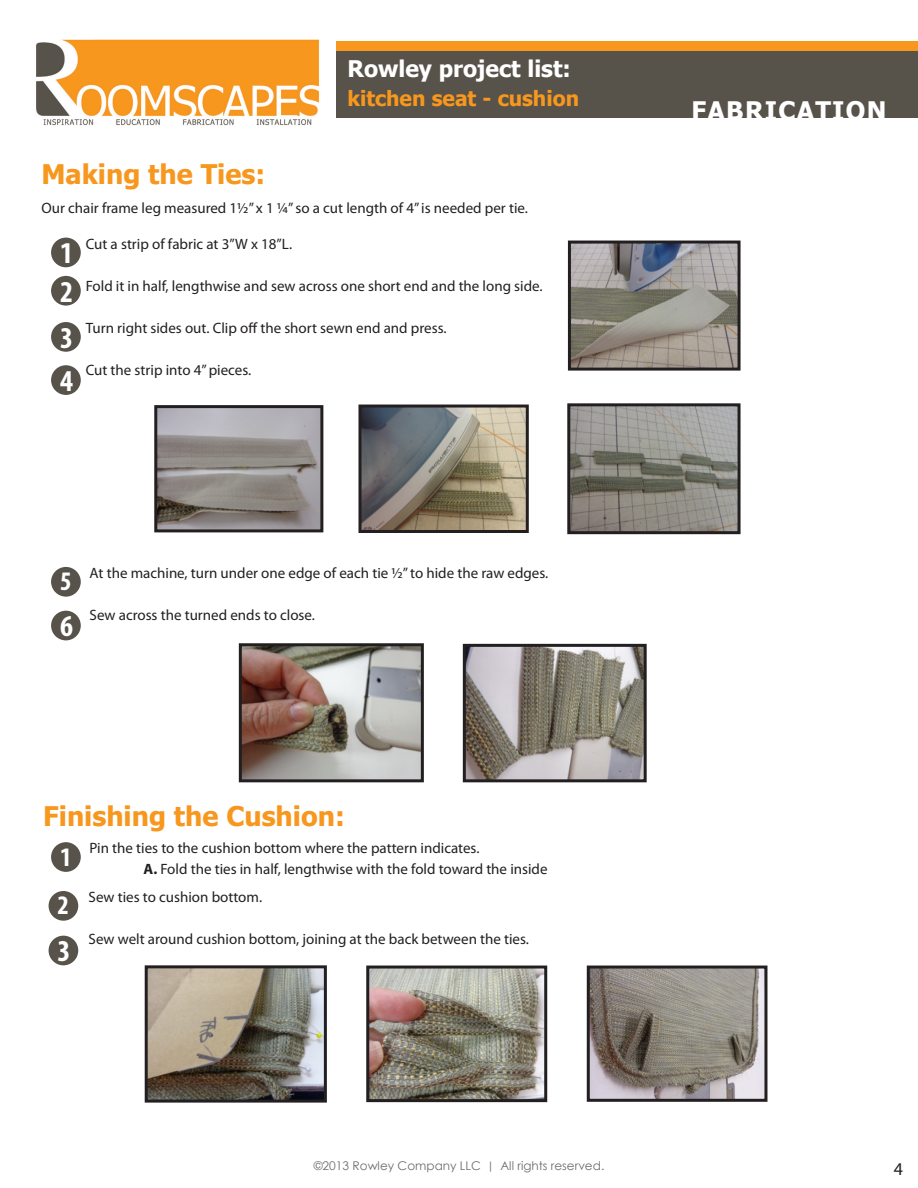
<style>
.page{position:relative;width:918px;height:1188px;background:#fff}
.page>*{position:absolute;margin:0;border:0;box-sizing:border-box;transform-origin:0 0}
.t1{font:700 condensed 30.45px "Myriad Pro";color:#fff}
.t2{font:700 27px "Tahoma";color:#f7971d}
.t3{font:700 condensed 26.85px "Myriad Pro";color:#fff}
.t4{font:700 25.5px "Tahoma";letter-spacing:.05em;color:#fff}
.t5{font:700 22.8px "Tahoma";color:#fff}
.t6{font:700 21px "Tahoma";color:#f7971d}
.t7{font:18px "Myriad Pro";color:#231f20}
.t8{font:15px "Myriad Pro";color:#231f20}
.t9{font:12px "Century Gothic";color:#6c6d70}
.s1{font-weight:700}
.s2{font-family:"Tw Cen"}
</style>
<div class="page">
<div style="left:337px;top:41px;width:581px;height:77px;background:#57524a"></div>
<img style="left:36px;top:39px;width:284px;height:87px">
<div style="left:337px;top:41px;width:581px;height:10px;background:#f7971d"></div>
<div style="left:51px;top:238px;width:30px;height:29px;background:#57524a;border-radius:50%"></div>
<div style="left:51px;top:276px;width:30px;height:30px;background:#57524a;border-radius:50%"></div>
<div style="left:51px;top:567px;width:30px;height:30px;background:#57524a;border-radius:50%"></div>
<div style="left:51px;top:322px;width:30px;height:30px;background:#57524a;border-radius:50%"></div>
<div style="left:51px;top:365px;width:30px;height:30px;background:#57524a;border-radius:50%"></div>
<img style="left:572px;top:245px;width:165px;height:122px">
<div style="left:568px;top:241px;width:173px;height:130px;border:3px solid #231f20"></div>
<img style="left:158px;top:409px;width:161px;height:119px">
<div style="left:154px;top:405px;width:169px;height:127px;border:3px solid #231f20"></div>
<img style="left:362px;top:409px;width:163px;height:120px">
<div style="left:358px;top:405px;width:171px;height:128px;border:3px solid #231f20"></div>
<img style="left:571px;top:407px;width:166px;height:123px">
<div style="left:567px;top:403px;width:174px;height:131px;border:3px solid #231f20"></div>
<div style="left:51px;top:611px;width:30px;height:29px;background:#57524a;border-radius:50%"></div>
<img style="left:243px;top:647px;width:177px;height:131px">
<div style="left:239px;top:643px;width:185px;height:139px;border:3px solid #231f20"></div>
<img style="left:467px;top:648px;width:176px;height:130px">
<div style="left:463px;top:644px;width:184px;height:138px;border:3px solid #231f20"></div>
<div style="left:51px;top:842px;width:30px;height:30px;background:#57524a;border-radius:50%"></div>
<div style="left:49px;top:891px;width:29px;height:30px;background:#57524a;border-radius:50%"></div>
<div style="left:49px;top:936px;width:29px;height:29px;background:#57524a;border-radius:50%"></div>
<img style="left:149px;top:969px;width:174px;height:130px">
<div style="left:145px;top:965px;width:182px;height:138px;border:3px solid #231f20"></div>
<img style="left:370px;top:970px;width:173px;height:128px">
<div style="left:366px;top:966px;width:181px;height:136px;border:3px solid #231f20"></div>
<img style="left:591px;top:970px;width:172px;height:128px">
<div style="left:587px;top:966px;width:180px;height:136px;border:3px solid #231f20"></div>
<p class="t5" style="left:347px;top:53px;width:225px">Rowley project list:</p>
<p class="t6" style="left:347px;top:83px;width:233px">kitchen seat - cushion</p>
<p class="t2" style="left:41px;top:156px;width:225px">Making the Ties:</p>
<p class="t8" style="left:41px;top:198px;width:488px">Our chair frame leg measured 1½” x 1 ¼” so a cut length of 4” is needed per tie.</p>
<p class="t1" style="left:60px;top:234px;width:14px">1</p>
<p class="t1" style="left:60px;top:272px;width:14px">2</p>
<p class="t1" style="left:60px;top:319px;width:14px">3</p>
<p class="t1" style="left:60px;top:362px;width:14px">4</p>
<p class="t8" style="left:86px;top:235px;width:208px">Cut a strip of fabric at 3”W x 18”L.</p>
<p class="t8" style="left:86px;top:277px;width:458px">Fold it in half, lengthwise and sew across one short end and the long side.</p>
<p class="t8" style="left:86px;top:319px;width:362px">Turn right sides out. Clip off the short sewn end and press.</p>
<p class="t8" style="left:86px;top:361px;width:167px">Cut the strip into 4” pieces.</p>
<p class="t3" style="left:60px;top:565px;width:13px">5</p>
<p class="t8" style="left:90px;top:564px;width:460px">At the machine, turn under one edge of each tie ½” to hide the raw edges.</p>
<p class="t8" style="left:90px;top:606px;width:227px">Sew across the turned ends to close.</p>
<p class="t1" style="left:60px;top:607px;width:14px">6</p>
<p class="t2" style="left:43px;top:797px;width:303px">Finishing the Cushion:</p>
<p class="t3" style="left:60px;top:840px;width:13px">1</p>
<p class="t8" style="left:90px;top:839px;width:391px">Pin the ties to the cushion bottom where the pattern indicates.</p>
<p class="t8" style="left:144px;top:860px;width:406px"><span class="s1">A.</span> Fold the ties in half, lengthwise with the fold toward the inside</p>
<p class="t3" style="left:57px;top:889px;width:13px">2</p>
<p class="t8" style="left:89px;top:888px;width:175px">Sew ties to cushion bottom.</p>
<p class="t8" style="left:89px;top:930px;width:442px">Sew welt around cushion bottom, joining at the back between the ties.</p>
<p class="t1" style="left:57px;top:932px;width:14px">3</p>
<p class="t9" style="left:314px;top:1157px;width:292px">©2013 Rowley Company LLC <span class="s2">|</span> All rights reserved.</p>
<p class="t4" style="left:691px;top:92px;width:197px">FABRICATION</p>
<p class="t7" style="left:894px;top:1158px;width:11px">4</p>
</div>
